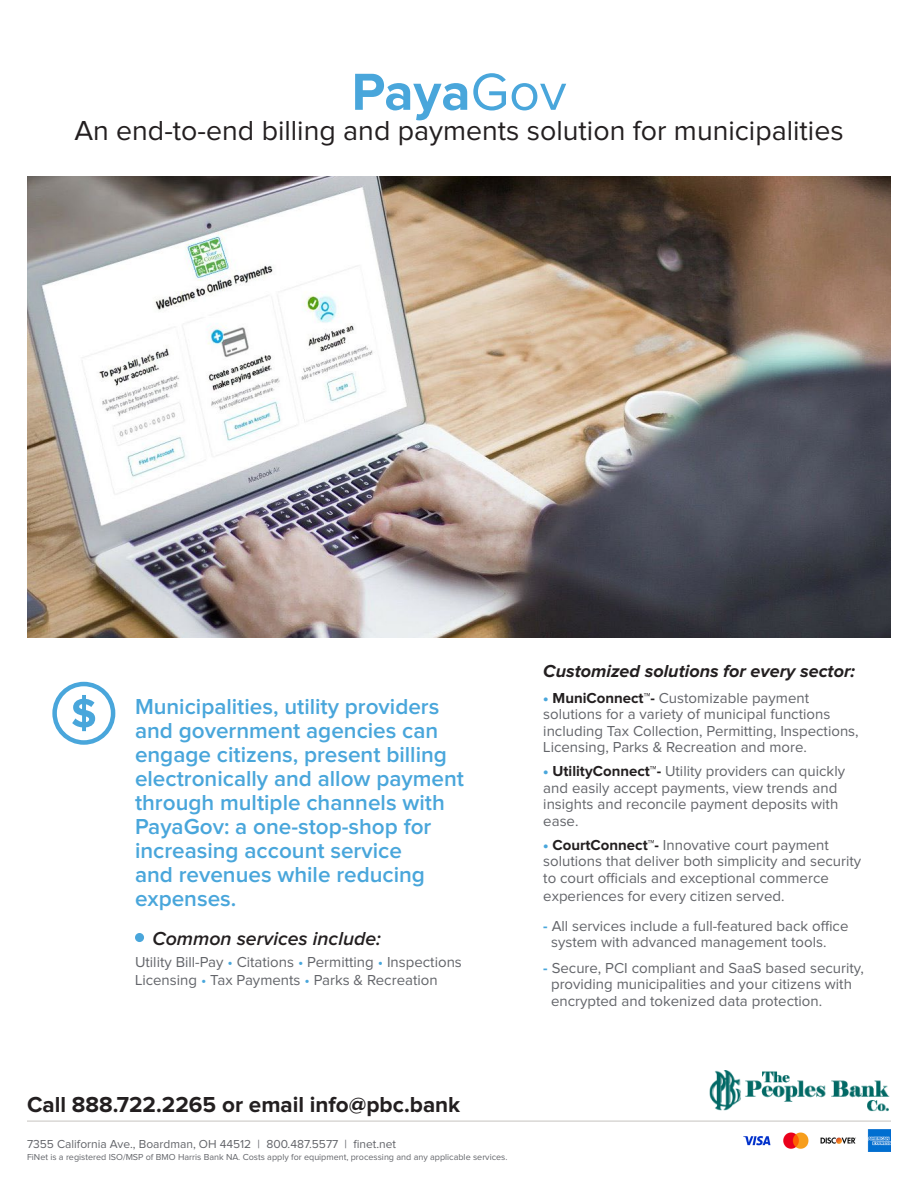
<style>
.page{position:relative;width:918px;height:1188px;background:#fff}
.page>*{position:absolute;margin:0;border:0;box-sizing:border-box;transform-origin:0 0}
.t1{font:700 54px "Proxima Nova";color:#49a6db}
.t2{font:28.5px "Proxima Nova";color:#231f20}
.t3{font:600 22.5px/24px "Proxima Nova";color:#49a6db}
.t4{font:700 22.5px "Proxima Nova";color:#231f20}
.t5{font:italic 600 19.5px "Proxima Nova";color:#231f20}
.t6{font:italic 700 18px "Proxima Nova";color:#231f20}
.t7{font:15px/16.5px "Proxima Nova";color:#63656a}
.t8{font:12px "Proxima Nova";color:#63656a}
.t9{font:9px "Proxima Nova";color:#63656a}
.s1{font-weight:400}
.s2{color:#49a6db}
.s3{font-weight:900;color:#49a6db}
.s4{font-weight:700;color:#231f20}
.s5{font-weight:700;color:#49a6db}
</style>
<div class="page">
<img style="left:744px;top:1129px;width:147px;height:23px">
<hr style="left:27px;top:1120px;width:864px;height:2px;background:#d9d7d5">
<img style="left:709px;top:1071px;width:181px;height:41px">
<svg style="left:52px;top:682px;width:63px;height:63px"></svg>
<img style="left:27px;top:177px;width:864px;height:460px">
<div style="left:135px;top:933px;width:9px;height:9px;background:#49a6db;border-radius:50%"></div>
<p class="t1" style="left:352px;top:67px;width:216px">Paya<span class="s1">Gov</span></p>
<p class="t2" style="left:74px;top:118px;width:771px">An end-to-end billing and payments solution for municipalities</p>
<p class="t3" style="left:135px;top:695px;width:331px">Municipalities, utility providers and government agencies can engage citizens, present billing electronically and allow payment through multiple channels with<br>PayaGov: a one-stop-shop for increasing account service<br>and revenues while reducing expenses.</p>
<p class="t5" style="left:152px;top:929px;width:230px">Common services include:</p>
<p class="t7" style="left:135px;top:954px;width:328px;line-height:18px">Utility Bill-Pay <span class="s2">•</span> Citations <span class="s2">•</span> Permitting <span class="s2">•</span> Inspections<br>Licensing <span class="s2">•</span> Tax Payments <span class="s2">•</span> Parks &amp; Recreation</p>
<h3 class="t4" style="left:27px;top:1095px;width:435px">Call 888.722.2265 or email info@pbc.bank</h3>
<p class="t8" style="left:27px;top:1139px;width:371px">7355 California Ave., Boardman, OH 44512 | 800.487.5577 | finet.net</p>
<p class="t9" style="left:27px;top:1153px;width:482px">FiNet is a registered ISO/MSP of BMO Harris Bank NA. Costs apply for equipment, processing and any applicable services.</p>
<p class="t6" style="left:543px;top:663px;width:313px">Customized solutions for every sector:</p>
<p class="t7" style="left:543px;top:690px;width:317px"><span class="s3">•</span> <span class="s4">MuniConnect™-</span> Customizable payment solutions for a variety of municipal functions including Tax Collection, Permitting, Inspections, Licensing, Parks &amp; Recreation and more.</p>
<p class="t7" style="left:543px;top:764px;width:303px"><span class="s3">•</span> <span class="s4">UtilityConnect™-</span> Utility providers can quickly and easily accept payments, view trends and insights and reconcile payment deposits with ease.</p>
<p class="t7" style="left:543px;top:837px;width:320px"><span class="s3">•</span> <span class="s4">CourtConnect™-</span> Innovative court payment solutions that deliver both simplicity and security to court officials and exceptional commerce</p>
<p class="t7" style="left:543px;top:888px;width:243px">experiences for every citizen served.</p>
<p class="t7" style="left:551px;top:918px;width:299px;text-indent:-8px"><span class="s5">-</span> All services include a full-featured back office system with advanced management tools.</p>
<p class="t7" style="left:551px;top:960px;width:314px;text-indent:-8px"><span class="s5">-</span> Secure, PCI compliant and SaaS based security, providing municipalities and your citizens with encrypted and tokenized data protection.</p>
</div>
